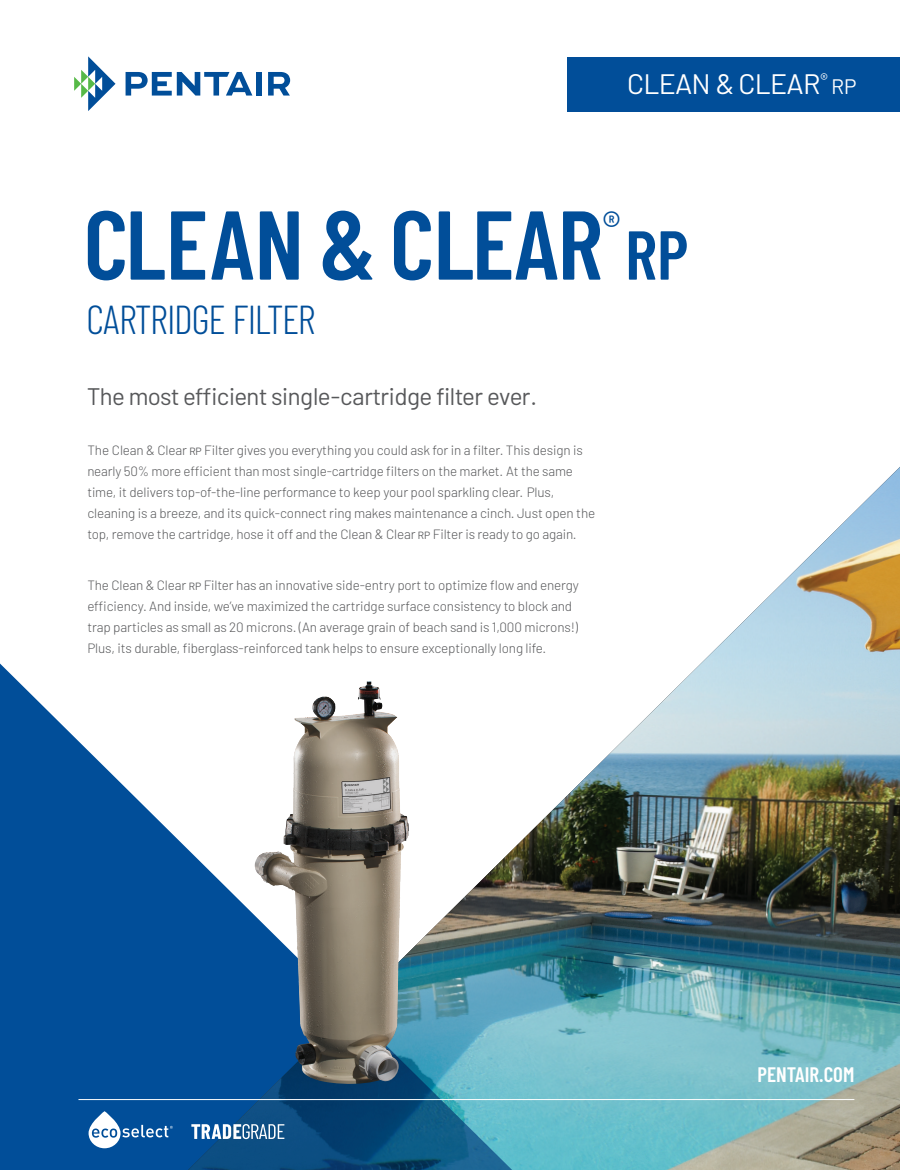
<style>
.page{position:relative;width:900px;height:1170px;background:#fff}
.page>*{position:absolute;margin:0;border:0;box-sizing:border-box;transform-origin:0 0}
.t1{font:600 97.5px "Barlow Condensed";letter-spacing:-.005em;color:#014e99}
.t2{font:600 69px "Barlow Condensed";color:#014e99}
.t3{font:300 40.5px "Barlow Condensed";color:#014e99}
.t4{font:40.2px "Barlow Condensed";color:#014e99}
.t5{font:28.2px "Barlow";color:#fff}
.t6{font:24px "Barlow";letter-spacing:-.01em;color:#57585a}
.t7{font:600 21px "Barlow Condensed";color:#fff}
.Body_Copy{font:300 13.5px/21px "Barlow";letter-spacing:-.01em;color:#57585a}
.s1{font-size:21px}
.s2{font-weight:400;font-size:10.5px}
</style>
<div class="page">
<svg style="left:0;top:663px;width:165px;height:507px;fill:#014e99"></svg>
<img style="left:165px;top:467px;width:735px;height:703px">
<svg style="left:74px;top:56px;width:42px;height:55px"></svg>
<svg style="left:126px;top:72px;width:126px;height:24px"></svg>
<div style="left:256px;top:72px;width:6px;height:24px;background:#014e99"></div>
<svg style="left:268px;top:72px;width:22px;height:24px"></svg>
<div style="left:567px;top:57px;width:333px;height:54px;background:#014e99"></div>
<svg style="left:165px;top:1010px;width:370px;height:160px;background:#2c6c93"></svg>
<hr style="left:78px;top:1099px;width:776px;height:1px;background:#fff">
<img style="left:255px;top:681px;width:112px;height:261px">
<svg style="left:191px;top:1124px;width:93px;height:15px"></svg>
<svg style="left:89px;top:1111px;width:84px;height:37px"></svg>
<p class="t5" style="left:628px;top:64px;width:230px">CLEAN &amp; CLEAR<sup>®</sup> <span class="s1">RP</span></p>
<p class="t1" style="left:84px;top:175px;width:520px">CLEAN &amp; CLEAR</p>
<p class="t4" style="left:603px;top:197px;width:19px">®</p>
<p class="t2" style="left:625px;top:206px;width:65px">RP</p>
<p class="t3" style="left:87px;top:290px;width:230px">CARTRIDGE FILTER</p>
<p class="t6" style="left:87px;top:379px;width:451px">The most efficient single-cartridge filter ever.</p>
<p class="Body_Copy" style="left:87px;top:439px;width:509px">The Clean &amp; Clear <span class="s2">RP</span> Filter gives you everything you could ask for in a filter. This design is nearly 50% more efficient than most single-cartridge filters on the market. At the same time, it delivers top-of-the-line performance to keep your pool sparkling clear. Plus, cleaning is a breeze, and its quick-connect ring makes maintenance a cinch. Just open the top, remove the cartridge, hose it off and the Clean &amp; Clear <span class="s2">RP</span> Filter is ready to go again.</p>
<p class="Body_Copy" style="left:87px;top:574px;width:493px">The Clean &amp; Clear <span class="s2">RP</span> Filter has an innovative side-entry port to optimize flow and energy efficiency. And inside, we’ve maximized the cartridge surface consistency to block and trap particles as small as 20 microns. (An average grain of beach sand is 1,000 microns!)<br>Plus, its durable, fiberglass-reinforced tank helps to ensure exceptionally long life.</p>
<p class="t7" style="left:757px;top:1059px;width:98px">PENTAIR.COM</p>
</div>
